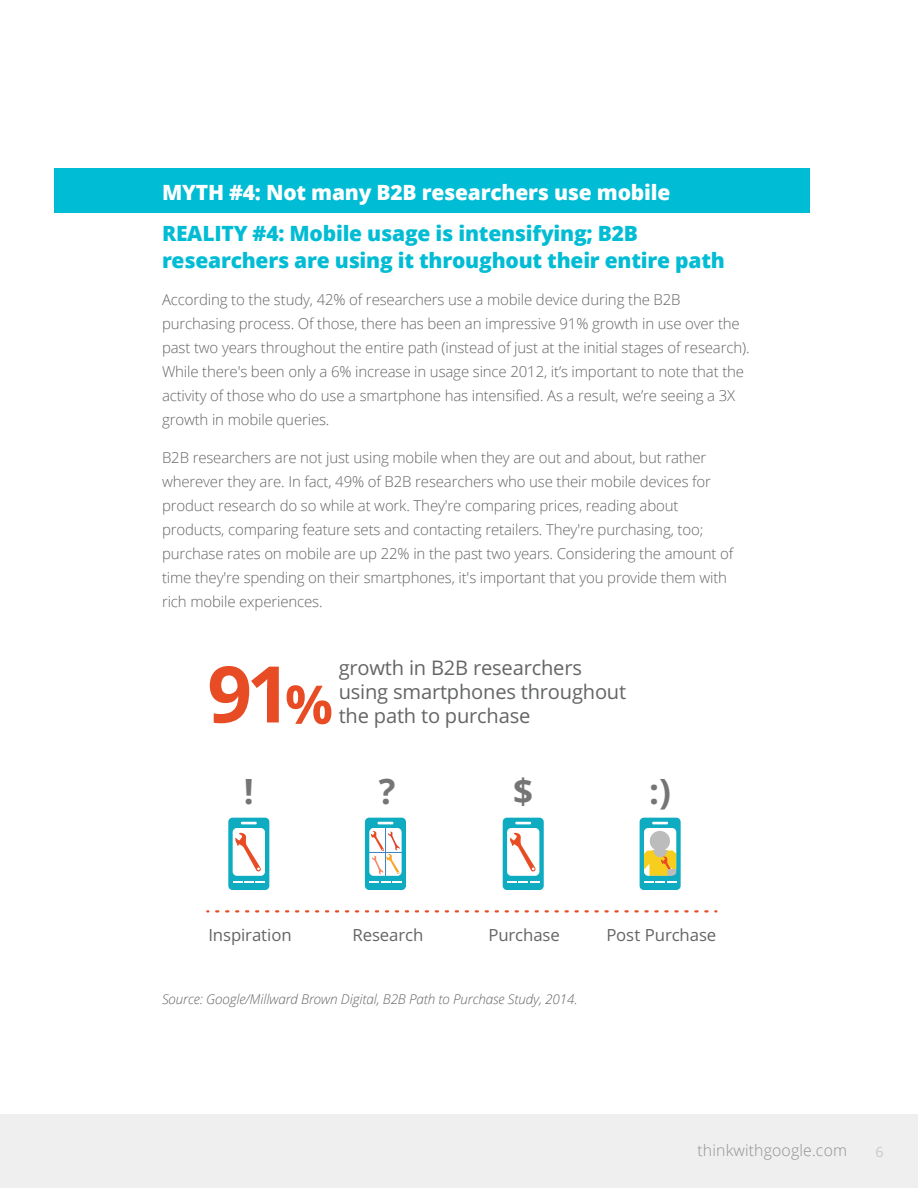
<style>
.page{position:relative;width:918px;height:1188px;background:#fff}
.page>*{position:absolute;margin:0;border:0;box-sizing:border-box;transform-origin:0 0}
.t1{font:700 78.3px "Open Sans";color:#e74c24}
.t2{font:700 35.1px "Open Sans";color:#767575}
.Bold_Header{font:800 21px/27px "Open Sans";letter-spacing:-.01em;color:#00bcd4}
.Bold_Header-2{font:800 21px "Open Sans";letter-spacing:-.01em;color:#fff}
.t3{font:20.1px/24.2px "Open Sans";letter-spacing:-.01em;color:#646565}
.t4{font:16.8px "Open Sans";letter-spacing:-.005em;color:#646565}
.t5{font:300 15.75px "Open Sans";letter-spacing:.01em;color:#666766}
.Bold_Header-3{font:300 15px/24px "Open Sans";letter-spacing:-.01em;color:#656565}
.t6{font:14.25px "Open Sans";color:#c9c9c9}
.Bold_Header-4{font:italic 300 13.5px "Open Sans";letter-spacing:-.01em;color:#656565}
.s1{font-size:53.4px}
</style>
<div class="page">
<div style="left:0;top:1114px;width:918px;height:74px;background:#f0eff0"></div>
<div style="left:54px;top:168px;width:756px;height:45px;background:#00bcd4"></div>
<svg style="left:216px;top:910px;width:500px;height:3px"></svg>
<svg style="left:640px;top:818px;width:41px;height:72px"></svg>
<svg style="left:228px;top:818px;width:41px;height:72px"></svg>
<svg style="left:365px;top:818px;width:41px;height:72px"></svg>
<svg style="left:503px;top:818px;width:41px;height:72px"></svg>
<p class="Bold_Header-2" style="left:162px;top:177px;width:510px">MYTH #4: Not many B2B researchers use mobile</p>
<p class="Bold_Header" style="left:162px;top:219px;width:564px">REALITY #4: Mobile usage is intensifying; B2B researchers are using it throughout their entire path</p>
<p class="Bold_Header-3" style="left:162px;top:288px;width:589px">According to the study, 42% of researchers use a mobile device during the B2B purchasing process. Of those, there has been an impressive 91% growth in use over the past two years throughout the entire path (instead of just at the initial stages of research).<br>While there's been only a 6% increase in usage since 2012, it’s important to note that the activity of those who do use a smartphone has intensified. As a result, we’re seeing a 3X growth in mobile queries.</p>
<p class="Bold_Header-3" style="left:162px;top:445px;width:573px">B2B researchers are not just using mobile when they are out and about, but rather wherever they are. In fact, 49% of B2B researchers who use their mobile devices for product research do so while at work. They're comparing prices, reading about products, comparing feature sets and contacting retailers. They're purchasing, too; purchase rates on mobile are up 22% in the past two years. Considering the amount of time they're spending on their smartphones, it's important that you provide them with rich mobile experiences.</p>
<p class="t3" style="left:339px;top:655px;width:289px">growth in B2B researchers using smartphones throughout</p>
<p class="t1" style="left:207px;top:639px;width:127px">91<span class="s1">%</span></p>
<p class="t3" style="left:339px;top:703px;width:193px">the path to purchase</p>
<p class="t2" style="left:244px;top:766px;width:12px">!</p>
<p class="t4" style="left:208px;top:924px;width:85px">Inspiration</p>
<p class="t2" style="left:379px;top:766px;width:18px">?</p>
<p class="t4" style="left:352px;top:924px;width:73px">Research</p>
<p class="t2" style="left:513px;top:766px;width:22px">$</p>
<p class="t2" style="left:649px;top:766px;width:23px">:)</p>
<p class="t4" style="left:488px;top:924px;width:73px">Purchase</p>
<p class="t4" style="left:606px;top:924px;width:111px">Post Purchase</p>
<p class="Bold_Header-4" style="left:162px;top:990px;width:417px">Source: Google/Millward Brown Digital, B2B Path to Purchase Study, 2014.</p>
<p class="t5" style="left:698px;top:1140px;width:151px">thinkwithgoogle.com</p>
<p class="t6" style="left:876px;top:1142px;width:10px">6</p>
</div>
